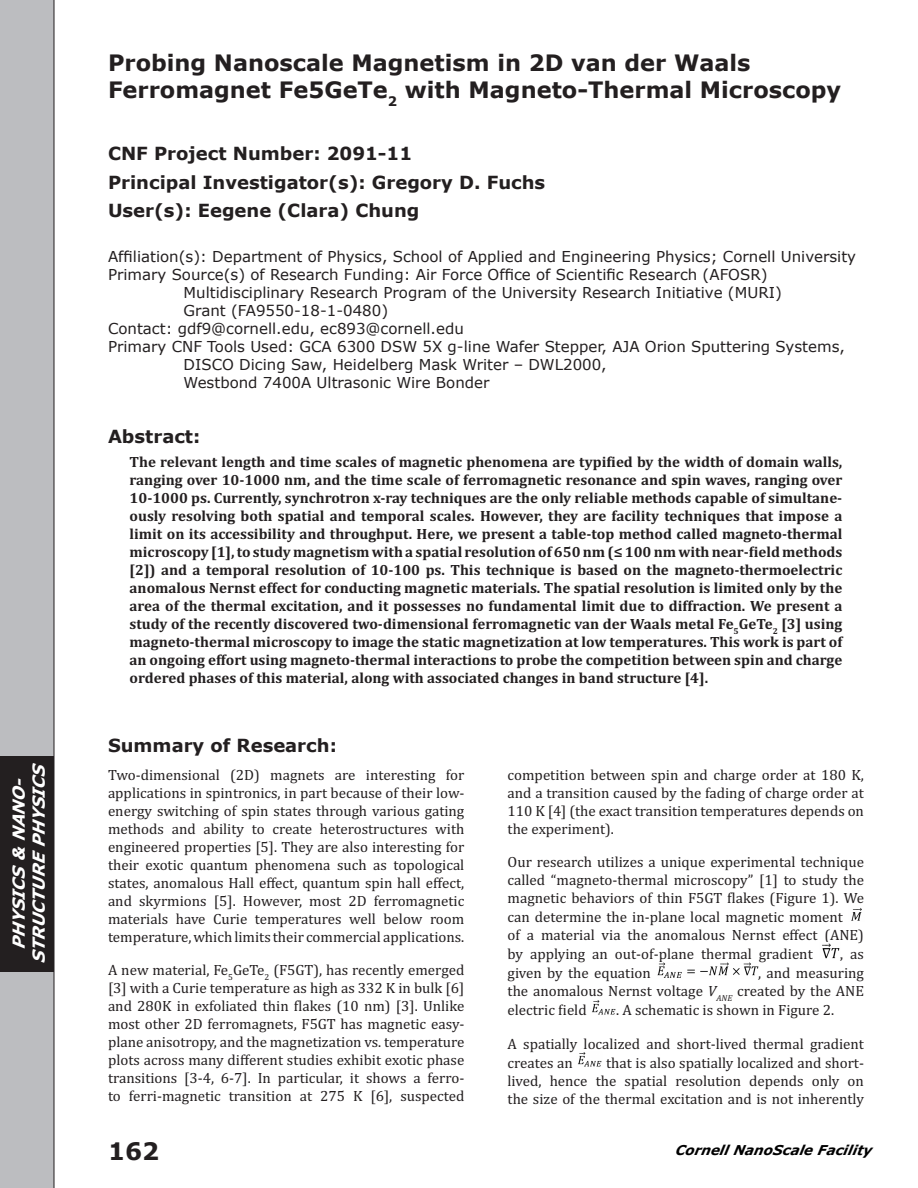
<style>
.page{position:relative;width:918px;height:1188px;background:#fff}
.page>*{position:absolute;margin:0;border:0;box-sizing:border-box;transform-origin:0 0}
.t1{font:700 24px "Verdana";color:#231f20}
.Project_Title{font:700 22.5px/27px "Verdana";color:#231f20}
.Project___PI_Users{font:700 18px "Verdana";color:#231f20}
.Body_Header{font:700 18px "Verdana";color:#231f20}
.t2{font:italic 700 16.5px/19.8px "Verdana";color:#fff;text-align:center}
.t3{font:15px/18px "Cambria";color:#231f20;text-align:justify}
.Abstract_Text{font:700 15px/18px "Cambria";color:#231f20;text-align:justify}
.Project_Info{font:15px/18px "Verdana";color:#231f20}
.Affiliation{font:15px "Verdana";color:#231f20}
.t4{font:italic 700 13.5px "Verdana";color:#000}
.s1{font-style:italic}
</style>
<div class="page">
<div style="left:0;top:0;width:54px;height:1188px;background:#bcbdc0"></div>
<div style="left:0;top:756px;width:54px;height:216px;background:#231f20"></div>
<img style="left:851px;top:908px;width:11px;height:13px">
<img style="left:822px;top:943px;width:18px;height:16px">
<img style="left:657px;top:962px;width:101px;height:16px">
<img style="left:592px;top:1000px;width:24px;height:15px">
<img style="left:578px;top:1052px;width:24px;height:15px">
<p class="t2" style="left:9px;top:963px;width:203px;rotate:-90deg">PHYSICS &amp; NANO-<br>STRUCTURE PHYSICS</p>
<p class="Project_Title" style="left:108px;top:50px;width:735px">Probing Nanoscale Magnetism in 2D van der Waals<br>Ferromagnet Fe5GeTe<sub>2</sub> with Magneto-Thermal Microscopy</p>
<p class="Project___PI_Users" style="left:108px;top:142px;width:306px">CNF Project Number: 2091-11</p>
<p class="Project___PI_Users" style="left:108px;top:170px;width:439px">Principal Investigator(s): Gregory D. Fuchs</p>
<p class="Project___PI_Users" style="left:108px;top:199px;width:313px">User(s): Eegene (Clara) Chung</p>
<p class="Affiliation" style="left:108px;top:247px;width:750px">Affiliation(s): Department of Physics, School of Applied and Engineering Physics; Cornell University</p>
<p class="Project_Info" style="left:184px;top:266px;width:600px;text-indent:-76px">Primary Source(s) of Research Funding: Air Force Office of Scientific Research (AFOSR)<br>Multidisciplinary Research Program of the University Research Initiative (MURI)<br>Grant (FA9550-18-1-0480)</p>
<p class="Project_Info" style="left:108px;top:320px;width:357px">Contact: gdf9@cornell.edu, ec893@cornell.edu</p>
<p class="Project_Info" style="left:184px;top:338px;width:663px;text-indent:-76px">Primary CNF Tools Used: GCA 6300 DSW 5X g-line Wafer Stepper, AJA Orion Sputtering Systems,<br>DISCO Dicing Saw, Heidelberg Mask Writer – DWL2000,<br>Westbond 7400A Ultrasonic Wire Bonder</p>
<p class="Body_Header" style="left:108px;top:424px;width:94px">Abstract:</p>
<p class="Abstract_Text" style="left:130px;top:453px;width:714px">The relevant length and time scales of magnetic phenomena are typified by the width of domain walls, ranging over 10-1000 nm, and the time scale of ferromagnetic resonance and spin waves, ranging over 10-1000 ps. Currently, synchrotron x-ray techniques are the only reliable methods capable of simultane&shy;ously resolving both spatial and temporal scales. However, they are facility techniques that impose a limit on its accessibility and throughput. Here, we present a table-top method called magneto-thermal microscopy [1], to study magnetism with a spatial resolution of 650 nm (≤ 100 nm with near-field methods [2]) and a temporal resolution of 10-100 ps. This technique is based on the magneto-thermoelectric anomalous Nernst effect for conducting magnetic materials. The spatial resolution is limited only by the area of the thermal excitation, and it possesses no fundamental limit due to diffraction. We present a study of the recently discovered two-dimensional ferromagnetic van der Waals metal Fe<sub>5</sub>GeTe<sub>2</sub> [3] using magneto-thermal microscopy to image the static magnetization at low temperatures. This work is part of an ongoing effort using magneto-thermal interactions to probe the competition between spin and charge ordered phases of this material, along with associated changes in band structure [4].</p>
<p class="Body_Header" style="left:108px;top:733px;width:230px">Summary of Research:</p>
<p class="t3" style="left:108px;top:765px;width:358px">Two-dimensional (2D) magnets are interesting for applications in spintronics, in part because of their low&shy;energy switching of spin states through various gating methods and ability to create heterostructures with engineered properties [5]. They are also interesting for their exotic quantum phenomena such as topological states, anomalous Hall effect, quantum spin hall effect, and skyrmions [5]. However, most 2D ferromagnetic materials have Curie temperatures well below room temperature, which limits their commercial applications.</p>
<p class="t3" style="left:108px;top:960px;width:358px">A new material, Fe<sub>5</sub>GeTe<sub>2</sub> (F5GT), has recently emerged [3] with a Curie temperature as high as 332 K in bulk [6] and 280K in exfoliated thin flakes (10 nm) [3]. Unlike most other 2D ferromagnets, F5GT has magnetic easy&shy;plane anisotropy, and the magnetization vs. temperature plots across many different studies exhibit exotic phase transitions [3-4, 6-7]. In particular, it shows a ferro&shy;to ferri-magnetic transition at 275 K [6], suspected</p>
<p class="t3" style="left:508px;top:765px;width:358px">competition between spin and charge order at 180 K, and a transition caused by the fading of charge order at 110 K [4] (the exact transition temperatures depends on the experiment).</p>
<p class="t3" style="left:508px;top:852px;width:358px;line-height:18.5px;text-align:left">Our research utilizes a unique experimental technique called “magneto-thermal microscopy” [1] to study the magnetic behaviors of thin F5GT flakes (Figure 1). We can determine the in-plane local magnetic moment<br>of a material via the anomalous Nernst effect (ANE) by applying an out-of-plane thermal gradient</p>
<p class="t3" style="left:840px;top:945px;width:25px">, as</p>
<p class="t3" style="left:508px;top:964px;width:145px">given by the equation</p>
<p class="t3" style="left:508px;top:964px;width:358px;line-height:18.6px;text-indent:251px">, and measuring the anomalous Nernst voltage <span class="s1">V</span><sub>ANE</sub> created by the ANE electric field</p>
<p class="t3" style="left:616px;top:1001px;width:220px">. A schematic is shown in Figure 2.</p>
<p class="t3" style="left:508px;top:1034px;width:358px;line-height:19.2px">A spatially localized and short-lived thermal gradient creates an</p>
<p class="t3" style="left:508px;top:1054px;width:358px;text-indent:99px">that is also spatially localized and short&shy;lived, hence the spatial resolution depends only on the size of the thermal excitation and is not inherently</p>
<h1 class="t1" style="left:108px;top:1136px;width:53px">162</h1>
<p class="t4" style="left:675px;top:1141px;width:201px">Cornell NanoScale Facility</p>
</div>
